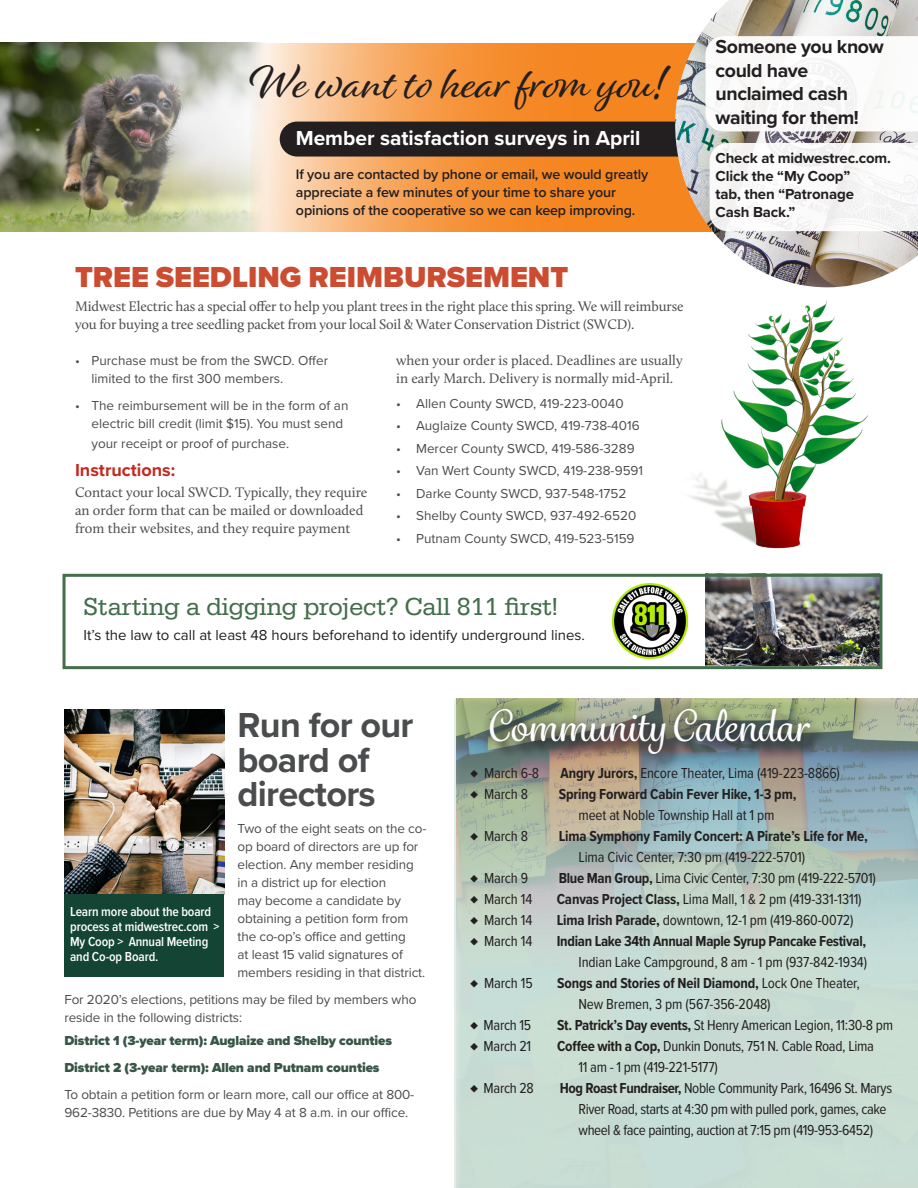
<style>
.page{position:relative;width:918px;height:1188px;background:#fff}
.page>*{position:absolute;margin:0;border:0;box-sizing:border-box;transform-origin:0 0}
.t1{font:48px "Alisha";color:#231f20}
.t2{font:500 42px "Grafolita Script";color:#fff}
.sans_serif_text{font:700 36px/34.5px "Proxima Nova";letter-spacing:-.02em;color:#4b4c4d}
.Small_title{font:900 30px "Proxima Nova";color:#cc4c32}
.text{font:25.5px "Serifa";color:#436d4b}
.t3{font:700 21px "Proxima Nova";color:#fff}
.t4{font:700 19.5px/23.4px "Proxima Nova";letter-spacing:-.02em;color:#231f20}
.Subhead{font:700 18px "Proxima Nova";color:#c5291e}
.t5{font:15px/21px "Proxima Nova Cond";letter-spacing:-.02em;color:#231f20}
.t6{font:700 15px "Proxima Nova Cond";letter-spacing:-.01em;color:#231f20}
.text-2{font:15px "Proxima Nova";color:#231f20}
.Text{font:700 15px/18px "Proxima Nova";letter-spacing:-.01em;color:#231f20}
.Text-2{font:14.25px/18px "Calluna";color:#4b4c4d}
.Small_title-2{font:14.25px/18px "Calluna";letter-spacing:-.01em;color:#4b4c4d}
.sans_serif_text-2{font:600 14.25px/18px "Proxima Nova";letter-spacing:-.01em;color:#231f20}
.sans_serif_text-3{font:13.5px/18px "Proxima Nova";letter-spacing:-.01em;color:#4b4c4d}
.sans_serif_text-4{font:900 13.5px "Proxima Nova";letter-spacing:-.01em;color:#365547}
.sans_serif_text-5{font:600 13.5px/15px "Proxima Nova Cond";letter-spacing:-.01em;color:#fff}
.s1{font-weight:700}
</style>
<div class="page">
<img style="left:705px;top:578px;width:173px;height:87px">
<svg style="left:454px;top:698px;width:464px;height:490px;background:#bccfc7"></svg>
<div style="left:493px;top:711px;width:335px;height:61px;background:#231f20;opacity:.97"></div>
<div style="left:481px;top:700px;width:338px;height:63px;background:#231f20;opacity:.75"></div>
<img style="left:64px;top:709px;width:160px;height:185px">
<img style="left:0;top:42px;width:263px;height:189px">
<svg style="left:250px;top:43px;width:425px;height:188px;background:#f6a256"></svg>
<div style="left:280px;top:122px;width:448px;height:35px;background:#231f20;border-radius:17px"></div>
<img style="left:675px;top:0;width:243px;height:287px">
<svg style="left:705px;top:36px;width:213px;height:95px"></svg>
<svg style="left:710px;top:143px;width:208px;height:88px"></svg>
<img style="left:689px;top:301px;width:178px;height:248px">
<div style="left:63px;top:574px;width:819px;height:95px;border:3px solid #436d4b"></div>
<img style="left:613px;top:584px;width:74px;height:75px">
<div style="left:64px;top:894px;width:160px;height:83px;background:#134434"></div>
<p class="t1" style="left:250px;top:53px;width:418px">We want to hear from you!</p>
<p class="t3" style="left:296px;top:123px;width:346px">Member satisfaction surveys in April</p>
<p class="sans_serif_text-2" style="left:296px;top:165px;width:354px">If you are contacted by phone or email, we would greatly appreciate a few minutes of your time to share your opinions of the cooperative so we can keep improving.</p>
<p class="Small_title" style="left:75px;top:254px;width:495px">TREE SEEDLING REIMBURSEMENT</p>
<p class="Small_title-2" style="left:75px;top:297px;width:610px">Midwest Electric has a special offer to help you plant trees in the right place this spring. We will reimburse you for buying a tree seedling packet from your local Soil &amp; Water Conservation District (SWCD).</p>
<p class="sans_serif_text-3" style="left:92px;top:351px;width:238px;text-indent:-16px">• Purchase must be from the SWCD. Offer limited to the first 300 members.</p>
<p class="sans_serif_text-3" style="left:92px;top:396px;width:258px;text-indent:-16px">• The reimbursement will be in the form of an electric bill credit (limit $15). You must send</p>
<p class="sans_serif_text-3" style="left:92px;top:434px;width:199px">your receipt or proof of purchase.</p>
<p class="Subhead" style="left:75px;top:457px;width:102px">Instructions:</p>
<p class="Text-2" style="left:75px;top:483px;width:294px">Contact your local SWCD. Typically, they require an order form that can be mailed or downloaded from their websites, and they require payment</p>
<p class="Text-2" style="left:396px;top:351px;width:288px">when your order is placed. Deadlines are usually in early March. Delivery is normally mid-April.</p>
<p class="sans_serif_text-3" style="left:396px;top:393px;width:229px">• Allen County SWCD, 419-223-0040</p>
<p class="sans_serif_text-3" style="left:396px;top:416px;width:245px">• Auglaize County SWCD, 419-738-4016</p>
<p class="sans_serif_text-3" style="left:396px;top:438px;width:240px">• Mercer County SWCD, 419-586-3289</p>
<p class="sans_serif_text-3" style="left:396px;top:461px;width:249px">• Van Wert County SWCD, 419-238-9591</p>
<p class="sans_serif_text-3" style="left:396px;top:483px;width:232px">• Darke County SWCD, 937-548-1752</p>
<p class="sans_serif_text-3" style="left:396px;top:506px;width:242px">• Shelby County SWCD, 937-492-6520</p>
<p class="sans_serif_text-3" style="left:396px;top:528px;width:240px">• Putnam County SWCD, 419-523-5159</p>
<p class="text" style="left:84px;top:592px;width:476px">Starting a digging project? Call 811 first!</p>
<p class="text-2" style="left:84px;top:624px;width:503px">It’s the law to call at least 48 hours beforehand to identify underground lines.</p>
<p class="t4" style="left:716px;top:35px;width:170px">Someone you know could have unclaimed cash waiting for them!</p>
<p class="Text" style="left:716px;top:149px;width:177px">Check at midwestrec.com.<br>Click the “My Coop”<br>tab, then “Patronage<br>Cash Back.”</p>
<p class="sans_serif_text" style="left:238px;top:707px;width:177px">Run for our</p>
<p class="t2" style="left:487px;top:698px;width:322px">Community Calendar</p>
<p class="sans_serif_text" style="left:238px;top:742px;width:140px">board of directors</p>
<p class="sans_serif_text-3" style="left:238px;top:819px;width:190px">Two of the eight seats on the co&shy;op board of directors are up for election. Any member residing in a district up for election<br>may become a candidate by obtaining a petition form from the co-op’s office and getting<br>at least 15 valid signatures of members residing in that district.</p>
<p class="sans_serif_text-3" style="left:64px;top:990px;width:353px">For 2020’s elections, petitions may be filed by members who reside in the following districts:</p>
<p class="sans_serif_text-4" style="left:64px;top:1030px;width:329px">District 1 (3-year term): Auglaize and Shelby counties</p>
<p class="sans_serif_text-4" style="left:64px;top:1057px;width:317px">District 2 (3-year term): Allen and Putnam counties</p>
<p class="sans_serif_text-3" style="left:64px;top:1085px;width:351px">To obtain a petition form or learn more, call our office at 800-<br>962-3830. Petitions are due by May 4 at 8 a.m. in our office.</p>
<p class="t5" style="left:471px;top:762px;width:70px">♦ March 6-8</p>
<p class="t5" style="left:561px;top:762px;width:281px"><span class="s1">Angry Jurors,</span> Encore Theater, Lima (419-223-8866)</p>
<p class="t5" style="left:471px;top:783px;width:59px">♦ March 8</p>
<p class="t6" style="left:559px;top:783px;width:239px">Spring Forward Cabin Fever Hike, 1-3 pm,</p>
<p class="t5" style="left:579px;top:804px;width:198px">meet at Noble Township Hall at 1 pm</p>
<p class="t5" style="left:471px;top:825px;width:59px">♦ March 8</p>
<p class="t6" style="left:559px;top:825px;width:311px">Lima Symphony Family Concert: A Pirate’s Life for Me,</p>
<p class="t5" style="left:579px;top:846px;width:228px">Lima Civic Center, 7:30 pm (419-222-5701)</p>
<p class="t5" style="left:471px;top:867px;width:59px">♦ March 9</p>
<p class="t5" style="left:559px;top:867px;width:319px"><span class="s1">Blue Man Group,</span> Lima Civic Center, 7:30 pm (419-222-5701)</p>
<p class="t5" style="left:471px;top:888px;width:63px">♦ March 14</p>
<p class="t5" style="left:557px;top:888px;width:306px"><span class="s1">Canvas Project Class,</span> Lima Mall, 1 &amp; 2 pm (419-331-1311)</p>
<p class="t5" style="left:471px;top:909px;width:63px">♦ March 14</p>
<p class="t5" style="left:557px;top:909px;width:298px"><span class="s1">Lima Irish Parade,</span> downtown, 12-1 pm (419-860-0072)</p>
<p class="t5" style="left:471px;top:930px;width:63px">♦ March 14</p>
<p class="t6" style="left:557px;top:930px;width:311px">Indian Lake 34th Annual Maple Syrup Pancake Festival,</p>
<p class="t5" style="left:579px;top:951px;width:290px">Indian Lake Campground, 8 am - 1 pm (937-842-1934)</p>
<p class="t5" style="left:471px;top:972px;width:64px">♦ March 15</p>
<p class="t5" style="left:579px;top:972px;width:283px;text-indent:-21px"><span class="s1">Songs and Stories of Neil Diamond,</span> Lock One Theater,<br>New Bremen, 3 pm (567-356-2048)</p>
<p class="t5" style="left:471px;top:1014px;width:62px">♦ March 15</p>
<p class="t5" style="left:557px;top:1014px;width:337px"><span class="s1">St. Patrick’s Day events,</span> St Henry American Legion, 11:30-8 pm</p>
<p class="t5" style="left:471px;top:1035px;width:62px">♦ March 21</p>
<p class="t5" style="left:579px;top:1035px;width:297px;text-indent:-21px"><span class="s1">Coffee with a Cop,</span> Dunkin Donuts, 751 N. Cable Road, Lima<br>11 am - 1 pm (419-221-5177)</p>
<p class="t5" style="left:471px;top:1077px;width:65px">♦ March 28</p>
<p class="t5" style="left:579px;top:1077px;width:315px;text-indent:-19px"><span class="s1">Hog Roast Fundraiser,</span> Noble Community Park, 16496 St. Marys<br>River Road, starts at 4:30 pm with pulled pork, games, cake wheel &amp; face painting, auction at 7:15 pm (419-953-6452)</p>
<p class="sans_serif_text-5" style="left:70px;top:904px;width:151px">Learn more about the board process at midwestrec.com &gt;<br>My Coop &gt; Annual Meeting and Co-op Board.</p>
</div>
